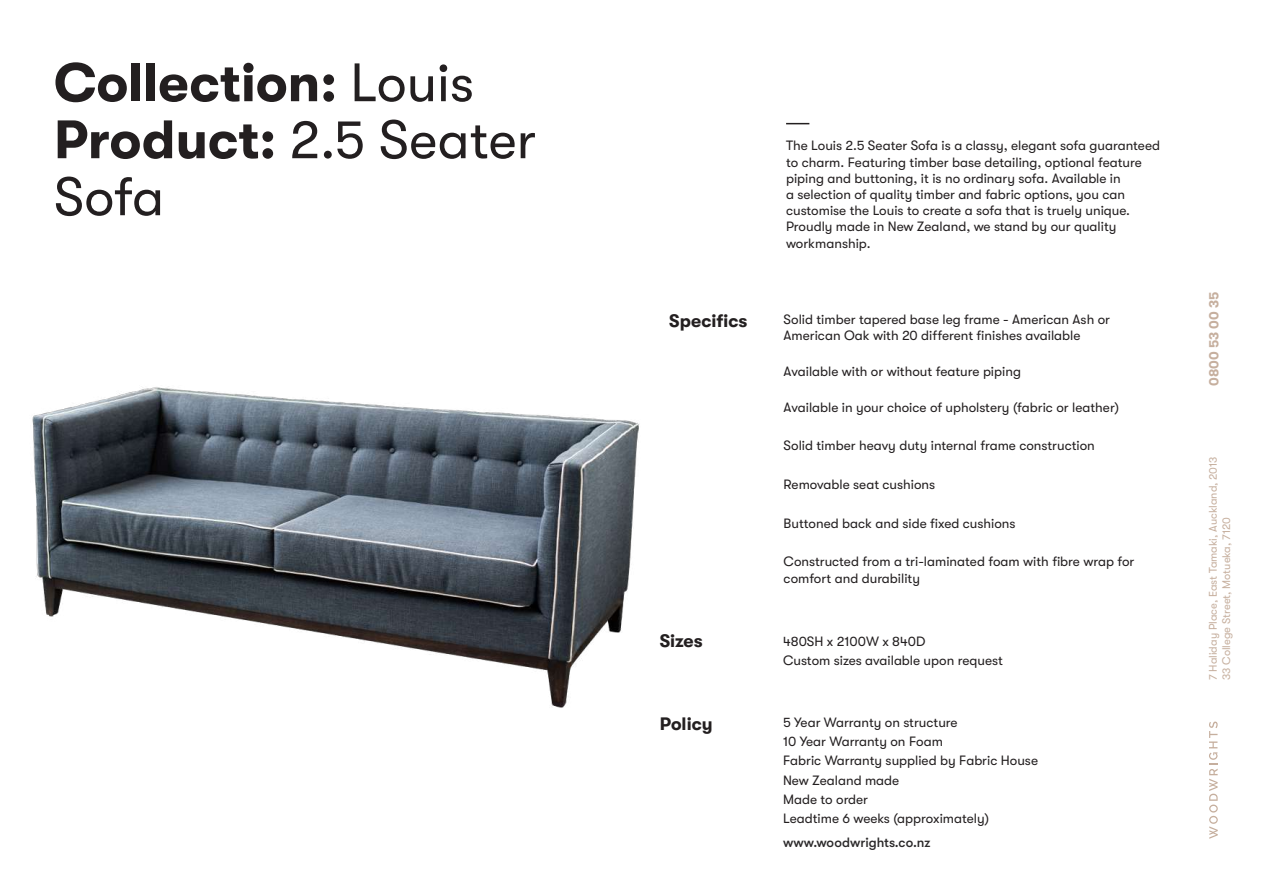
<style>
.page{position:relative;width:1263px;height:893px;background:#fff}
.page>*{position:absolute;margin:0;border:0;box-sizing:border-box;transform-origin:0 0}
.t1{font:700 54px/57px "GT Walsheim Pro";color:#231f20}
.t2{font:700 18px "GT Walsheim Pro";color:#231f20}
.t3{font:13.5px/16.2px "GT Walsheim Pro";color:#231f20}
.t4{font:500 13.5px "GT Walsheim Pro";color:#2b292a}
.t5{font:700 13.5px "GT Walsheim Pro";color:#c6af9e}
.t6{font:11.1px/13.2px "GT Walsheim Pro";color:#c6af9e}
.s1{font-weight:400}
</style>
<div class="page">
<svg style="left:786px;top:123px;width:23px;height:1px"></svg>
<svg style="left:1209px;top:722px;width:9px;height:117px"></svg>
<img style="left:32px;top:387px;width:607px;height:321px">
<h1 class="t1" style="left:54px;top:54px;width:484px">Collection: <span class="s1">Louis<br></span>Product: <span class="s1">2.5 Seater<br>Sofa</span></h1>
<p class="t3" style="left:786px;top:138px;width:376px">The Louis 2.5 Seater Sofa is a classy, elegant sofa guaranteed to charm. Featuring timber base detailing, optional feature piping and buttoning, it is no ordinary sofa. Available in<br>a selection of quality timber and fabric options, you can customise the Louis to create a sofa that is truely unique.<br>Proudly made in New Zealand, we stand by our quality workmanship.</p>
<h2 class="t2" style="left:669px;top:311px;width:80px">Specifics</h2>
<h2 class="t2" style="left:660px;top:631px;width:44px">Sizes</h2>
<p class="t3" style="left:784px;top:312px;width:328px">Solid timber tapered base leg frame - American Ash or<br>American Oak with 20 different finishes available</p>
<p class="t3" style="left:784px;top:363px;width:239px">Available with or without feature piping</p>
<p class="t3" style="left:784px;top:399px;width:337px">Available in your choice of upholstery (fabric or leather)</p>
<p class="t3" style="left:784px;top:438px;width:313px">Solid timber heavy duty internal frame construction</p>
<p class="t3" style="left:784px;top:476px;width:153px">Removable seat cushions</p>
<p class="t3" style="left:784px;top:515px;width:233px">Buttoned back and side fixed cushions</p>
<p class="t3" style="left:784px;top:554px;width:352px">Constructed from a tri-laminated foam with fibre wrap for comfort and durability</p>
<p class="t3" style="left:783px;top:632px;width:221px;line-height:19.4px">480SH x 2100W x 840D<br>Custom sizes available upon request</p>
<p class="t5" style="left:1206px;top:386px;width:96px;rotate:-90deg">0800 53 00 35</p>
<p class="t6" style="left:1206px;top:680px;width:225px;rotate:-90deg">7 Haliday Place, East Tamaki, Auckland, 2013<br>33 College Street, Motueka, 7120</p>
<h2 class="t2" style="left:660px;top:713px;width:54px">Policy</h2>
<p class="t3" style="left:783px;top:712px;width:256px;line-height:19.4px">5 Year Warranty on structure<br>10 Year Warranty on Foam<br>Fabric Warranty supplied by Fabric House<br>New Zealand made<br>Made to order<br>Leadtime 6 weeks (approximately)</p>
<p class="t4" style="left:783px;top:834px;width:149px">www.woodwrights.co.nz</p>
</div>
